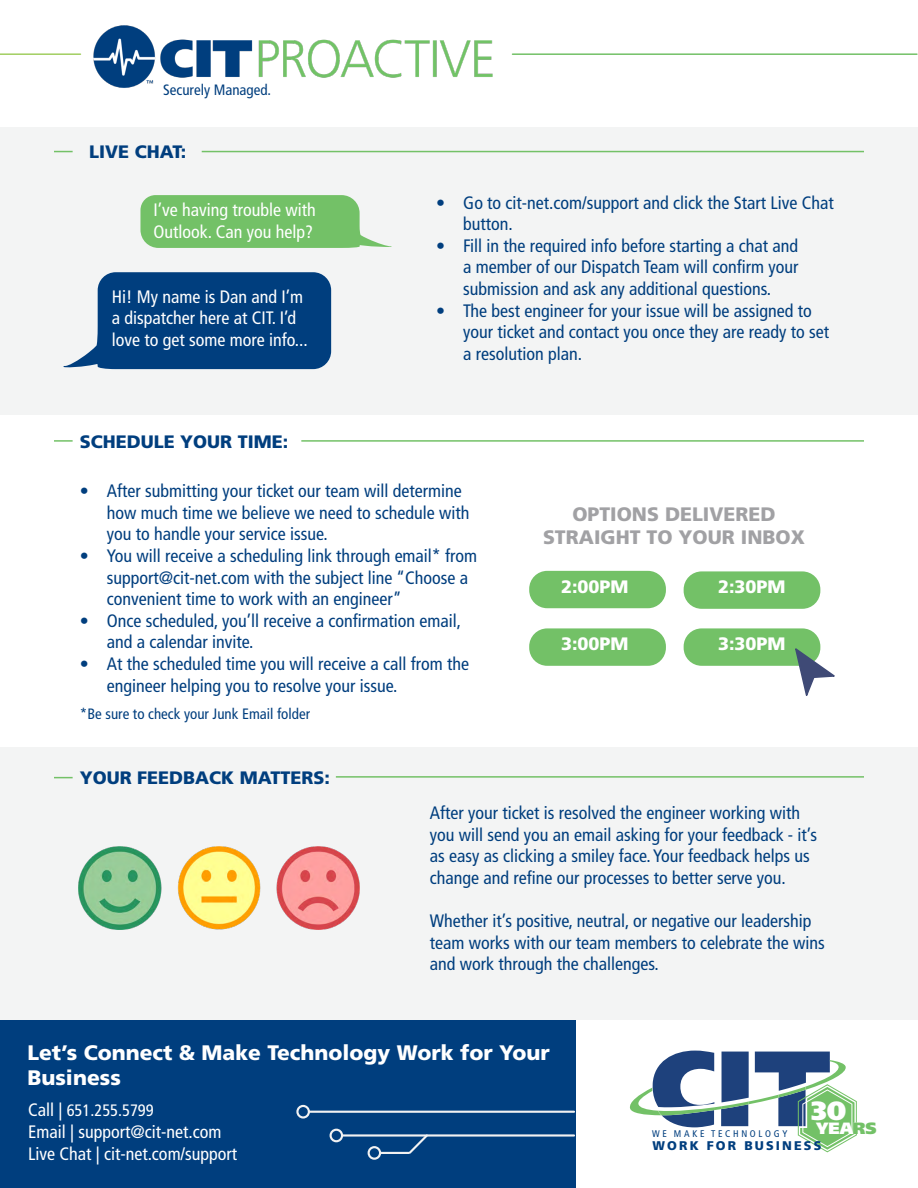
<style>
.page{position:relative;width:918px;height:1188px;background:#fff}
.page>*{position:absolute;margin:0;border:0;box-sizing:border-box;transform-origin:0 0}
.t1{font:900 26.25px "Frutiger LT Std";color:#fff}
.t2{font:900 21px/25.2px "Frutiger LT Std";color:#fff}
.t3{font:900 19.5px/23.4px "Frutiger LT Std";color:#a1a1a4;text-align:center}
.t4{font:condensed 18px/21.6px "Frutiger LT Std";color:#003e7e}
.t5{font:condensed 18px/21.6px "Frutiger LT Std";color:#fff}
.t6{font:900 18px "Frutiger LT Std";color:#003e7e}
.t7{font:900 18px "Frutiger LT Std";color:#fff}
.t8{font:condensed 16.5px "Frutiger LT Std";color:#fff}
.t9{font:900 16.35px "Frutiger LT Std";color:#fff}
.t10{font:condensed 15px "Frutiger LT Std";color:#003e7e}
.t11{font:900 12.6px "Frutiger LT Std";letter-spacing:.17em;color:#003e7e}
.t12{font:condensed 9.6px "Frutiger LT Std";letter-spacing:.28em;color:#003e7e}
.s1{font-size:18px}
</style>
<div class="page">
<div style="left:0;top:127px;width:918px;height:288px;background:#f3f4f4"></div>
<hr style="left:301px;top:440px;width:563px;height:2px;background:#73c167">
<svg style="left:54px;top:440px;width:19px;height:2px"></svg>
<div style="left:529px;top:571px;width:137px;height:37px;background:#73c167;border-radius:18px"></div>
<div style="left:684px;top:571px;width:136px;height:38px;background:#73c167;border-radius:18px"></div>
<div style="left:529px;top:628px;width:137px;height:38px;background:#73c167;border-radius:18px"></div>
<div style="left:684px;top:628px;width:136px;height:38px;background:#73c167;border-radius:18px"></div>
<svg style="left:793px;top:645px;width:42px;height:51px"></svg>
<img style="left:93px;top:25px;width:400px;height:63px">
<hr style="left:512px;top:53px;width:405px;height:2px;background:#73c167">
<hr style="left:0;top:53px;width:80px;height:2px;background:#a1ce60">
<hr style="left:202px;top:151px;width:662px;height:1px;background:#73c167">
<svg style="left:54px;top:151px;width:19px;height:1px"></svg>
<svg style="left:140px;top:195px;width:252px;height:53px;background:#84c77a"></svg>
<svg style="left:63px;top:272px;width:268px;height:97px;background:#1f558d"></svg>
<div style="left:0;top:1018px;width:575px;height:170px;background:#003e7e"></div>
<hr style="left:309px;top:1111px;width:265px;height:2px;background:#f1f1f2">
<hr style="left:342px;top:1134px;width:232px;height:3px;background:#f1f1f2">
<svg style="left:407px;top:1134px;width:23px;height:20px"></svg>
<hr style="left:380px;top:1152px;width:29px;height:2px;background:#f1f1f2">
<div style="left:296px;top:1105px;width:14px;height:14px;border:2px solid #f1f1f2;border-radius:50%"></div>
<div style="left:330px;top:1129px;width:13px;height:13px;border:2px solid #f1f1f2;border-radius:50%"></div>
<div style="left:368px;top:1146px;width:13px;height:14px;border:2px solid #f1f1f2;border-radius:50%"></div>
<svg style="left:629px;top:1051px;width:228px;height:101px"></svg>
<div style="left:0;top:747px;width:918px;height:273px;background:#f3f4f4"></div>
<img style="left:78px;top:846px;width:281px;height:84px">
<hr style="left:336px;top:776px;width:528px;height:2px;background:#73c167">
<svg style="left:54px;top:777px;width:19px;height:1px"></svg>
<p class="t10" style="left:163px;top:81px;width:109px">Securely Managed.</p>
<p class="t6" style="left:89px;top:141px;width:99px">LIVE CHAT:</p>
<p class="t5" style="left:154px;top:199px;width:164px">I’ve having trouble with<br>Outlook. Can you help?</p>
<p class="t5" style="left:112px;top:286px;width:197px">Hi! My name is Dan and I’m a dispatcher here at CIT. I’d love to get some more info...</p>
<p class="t4" style="left:463px;top:192px;width:372px;text-indent:-27px">• Go to cit-net.com/support and click the Start Live Chat button.</p>
<p class="t4" style="left:463px;top:235px;width:337px;text-align:justify;text-indent:-27px">• Fill in the required info before starting a chat and a member of our Dispatch Team will confirm your submission and ask any additional questions.</p>
<p class="t4" style="left:463px;top:300px;width:367px;text-indent:-27px">• The best engineer for your issue will be assigned to your ticket and contact you once they are ready to set a resolution plan.</p>
<p class="t6" style="left:80px;top:430px;width:210px">SCHEDULE YOUR TIME:</p>
<p class="t4" style="left:107px;top:480px;width:364px;text-indent:-27px">• After submitting your ticket our team will determine how much time we believe we need to schedule with you to handle your service issue.</p>
<p class="t4" style="left:107px;top:545px;width:372px;text-indent:-27px">• You will receive a scheduling link through email* from support@cit-net.com with the subject line “Choose a convenient time to work with an engineer”</p>
<p class="t4" style="left:107px;top:610px;width:356px;text-indent:-27px">• Once scheduled, you’ll receive a confirmation email, and a calendar invite.</p>
<p class="t4" style="left:107px;top:653px;width:364px;text-indent:-27px">• At the scheduled time you will receive a call from the engineer helping you to resolve your issue.</p>
<p class="t10" style="left:80px;top:705px;width:232px">*Be sure to check your Junk Email folder</p>
<p class="t6" style="left:80px;top:766px;width:252px">YOUR FEEDBACK MATTERS:</p>
<p class="t3" style="left:543px;top:502px;width:263px">OPTIONS DELIVERED<br>STRAIGHT TO YOUR INBOX</p>
<p class="t7" style="left:561px;top:576px;width:69px">2:00PM</p>
<p class="t7" style="left:718px;top:576px;width:69px">2:30PM</p>
<p class="t7" style="left:561px;top:633px;width:69px">3:00PM</p>
<p class="t7" style="left:718px;top:633px;width:69px">3:30PM</p>
<p class="t4" style="left:430px;top:802px;width:389px">After your ticket is resolved the engineer working with you will send you an email asking for your feedback - it’s as easy as clicking a smiley face. Your feedback helps us change and refine our processes to better serve you.</p>
<p class="t4" style="left:430px;top:910px;width:397px">Whether it’s positive, neutral, or negative our leadership team works with our team members to celebrate the wins and work through the challenges.</p>
<p class="t2" style="left:27px;top:1040px;width:524px">Let’s Connect &amp; Make Technology Work for Your<br>Business</p>
<p class="t8" style="left:28px;top:1101px;width:127px"><span class="s1">Call |</span> 651.255.5799</p>
<p class="t5" style="left:28px;top:1121px;width:211px">Email | support@cit-net.com<br>Live Chat | cit-net.com/support</p>
<h1 class="t1" style="left:811px;top:1095px;width:37px">30</h1>
<p class="t9" style="left:816px;top:1118px;width:63px">YEARS</p>
<p class="t12" style="left:652px;top:1128px;width:137px">WE MAKE TECHNOLOGY</p>
<p class="t11" style="left:653px;top:1138px;width:170px">WORK FOR BUSINESS</p>
</div>
